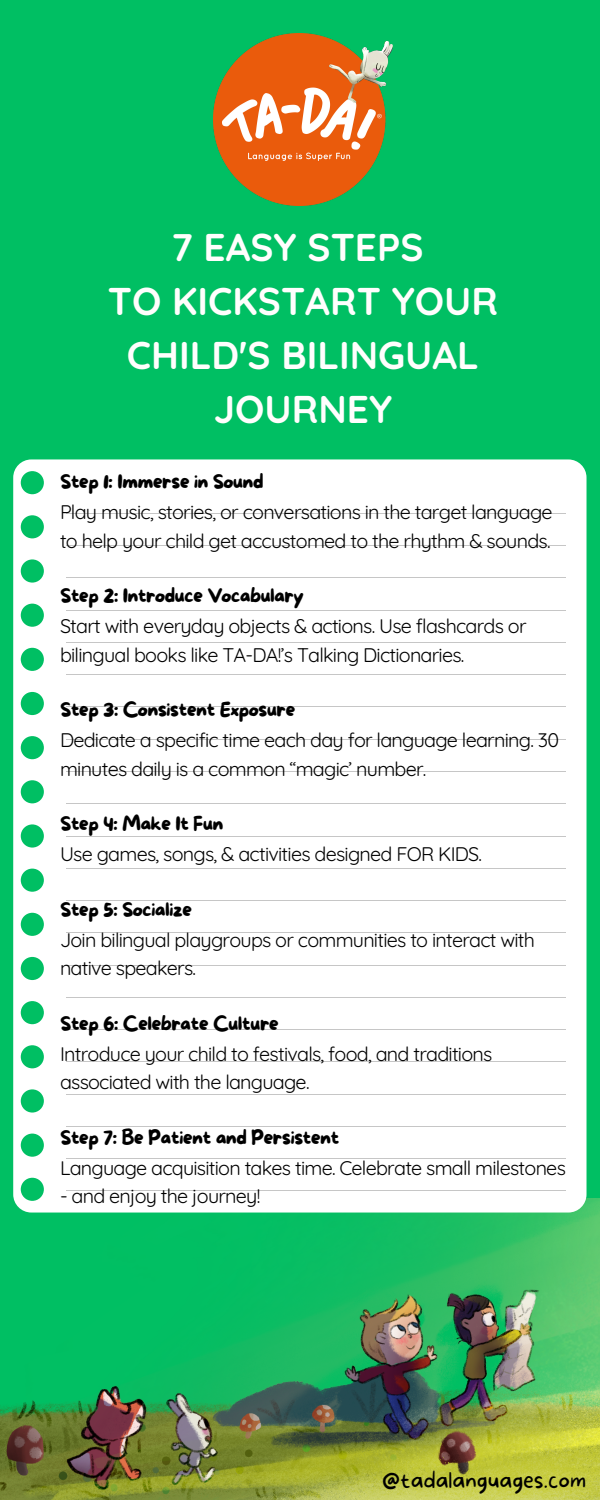
<style>
.page{position:relative;width:600px;height:1500px;background:#00bf63}
.page>*{position:absolute;margin:0;border:0;box-sizing:border-box;transform-origin:0 0}
.t1{font:700 38.7px/54px "Quicksand";color:#fffefd;text-align:center}
.t2{font:100 23.7px "More Sugar";color:#000}
.t3{font:19.7px/28.5px "Quicksand";letter-spacing:-.04em;color:#000}
.t4{font:19.7px "More Sugar";letter-spacing:-.04em;color:#000}
</style>
<div class="page">
<img style="left:0;top:1199px;width:600px;height:301px">
<img style="left:214px;top:33px;width:179px;height:172px">
<div style="left:13px;top:459px;width:574px;height:753px;background:#fff"></div>
<hr style="left:66px;top:513px;width:499px;height:1px;background:#c6c6c6">
<hr style="left:66px;top:545px;width:499px;height:1px;background:#c6c6c6">
<hr style="left:66px;top:578px;width:499px;height:1px;background:#c6c6c6">
<hr style="left:66px;top:610px;width:499px;height:1px;background:#c6c6c6">
<hr style="left:66px;top:642px;width:499px;height:1px;background:#c6c6c6">
<hr style="left:66px;top:674px;width:499px;height:1px;background:#c6c6c6">
<hr style="left:66px;top:707px;width:499px;height:1px;background:#c6c6c6">
<hr style="left:66px;top:739px;width:499px;height:1px;background:#c6c6c6">
<hr style="left:66px;top:771px;width:499px;height:1px;background:#c6c6c6">
<hr style="left:66px;top:803px;width:499px;height:1px;background:#c6c6c6">
<hr style="left:66px;top:836px;width:499px;height:1px;background:#c6c6c6">
<hr style="left:66px;top:868px;width:499px;height:1px;background:#c6c6c6">
<hr style="left:66px;top:900px;width:499px;height:1px;background:#c6c6c6">
<hr style="left:66px;top:932px;width:499px;height:1px;background:#c6c6c6">
<hr style="left:66px;top:965px;width:499px;height:1px;background:#c6c6c6">
<hr style="left:66px;top:997px;width:499px;height:1px;background:#c6c6c6">
<hr style="left:66px;top:1029px;width:499px;height:1px;background:#c6c6c6">
<hr style="left:66px;top:1061px;width:499px;height:1px;background:#c6c6c6">
<hr style="left:66px;top:1094px;width:499px;height:1px;background:#c6c6c6">
<hr style="left:66px;top:1126px;width:499px;height:1px;background:#c6c6c6">
<hr style="left:66px;top:1158px;width:499px;height:1px;background:#c6c6c6">
<hr style="left:66px;top:1190px;width:499px;height:1px;background:#c6c6c6">
<p class="t1" style="left:172px;top:220px;width:254px">7 EASY STEPS</p>
<p class="t1" style="left:108px;top:274px;width:392px">TO KICKSTART YOUR<br>CHILD'S BILINGUAL<br>JOURNEY</p>
<p class="t4" style="left:60px;top:471px;width:205px">Step 1: Immerse in Sound</p>
<p class="t3" style="left:60px;top:498px;width:494px">Play music, stories, or conversations in the target language to help your child get accustomed to the rhythm &amp; sounds.</p>
<p class="t4" style="left:60px;top:585px;width:246px">Step 2: Introduce Vocabulary</p>
<p class="t3" style="left:60px;top:612px;width:468px">Start with everyday objects &amp; actions. Use flashcards or bilingual books like TA-DA!’s Talking Dictionaries.</p>
<p class="t4" style="left:60px;top:699px;width:237px">Step 3: Consistent Exposure</p>
<p class="t3" style="left:60px;top:726px;width:501px">Dedicate a specific time each day for language learning. 30 minutes daily is a common “magic’ number.</p>
<p class="t4" style="left:60px;top:813px;width:165px">Step 4: Make It Fun</p>
<p class="t3" style="left:60px;top:840px;width:424px">Use games, songs, &amp; activities designed FOR KIDS.</p>
<p class="t4" style="left:60px;top:899px;width:134px">Step 5: Socialize</p>
<p class="t3" style="left:60px;top:925px;width:477px">Join bilingual playgroups or communities to interact with native speakers.</p>
<p class="t4" style="left:60px;top:1013px;width:221px">Step 6: Celebrate Culture</p>
<p class="t3" style="left:60px;top:1039px;width:434px">Introduce your child to festivals, food, and traditions associated with the language.</p>
<p class="t4" style="left:60px;top:1127px;width:281px">Step 7: Be Patient and Persistent</p>
<p class="t3" style="left:60px;top:1153px;width:507px">Language acquisition takes time. Celebrate small milestones</p>
<p class="t3" style="left:60px;top:1182px;width:202px">- and enjoy the journey!</p>
<p class="t2" style="left:382px;top:1466px;width:205px">@tadalanguages.com</p>
</div>
